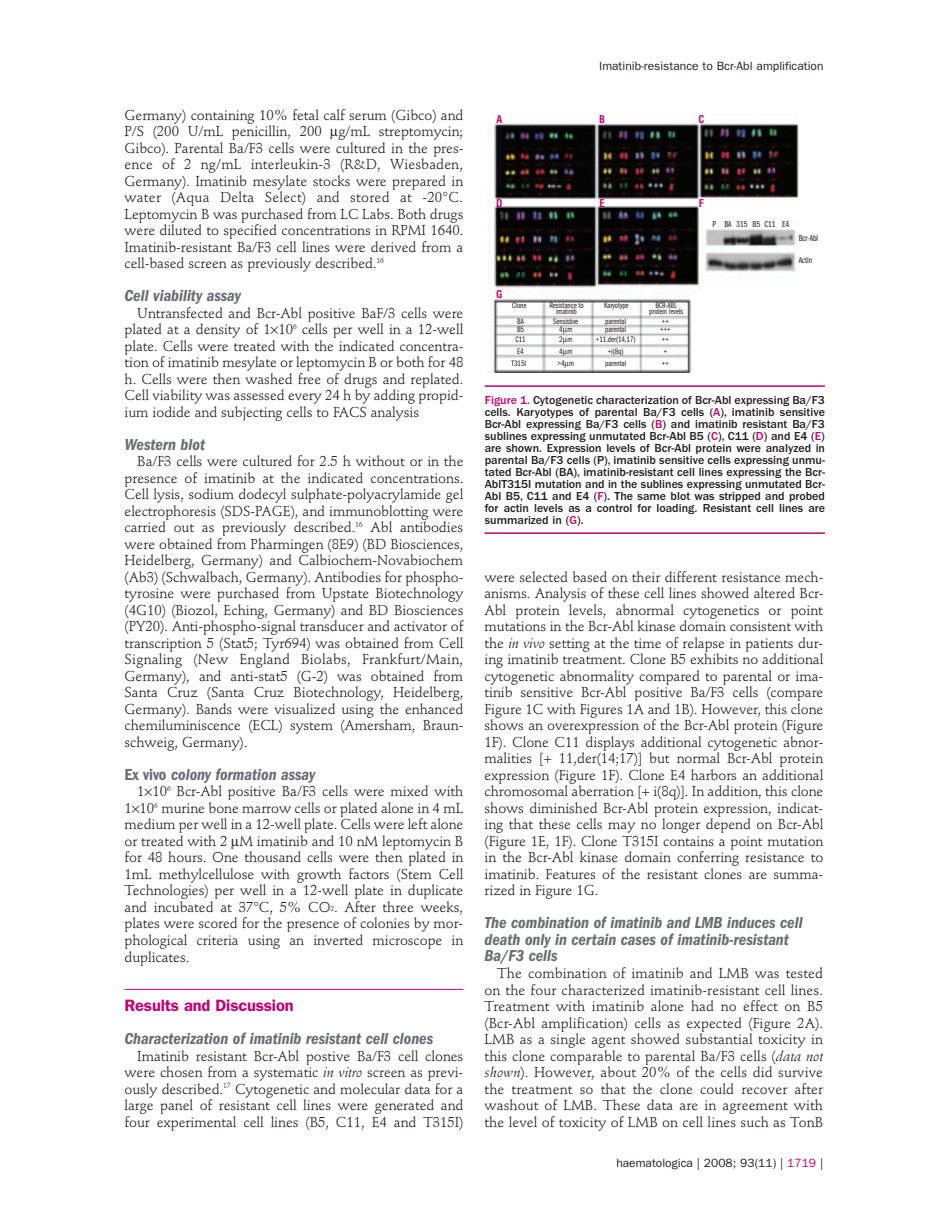
<style>
.page{position:relative;width:927px;height:1225px;background:#fff}
.page>*{position:absolute;margin:0;border:0;box-sizing:border-box;transform-origin:0 0}
.t1{font:italic 600 condensed 16.5px/16.5px "Franklin Gothic";color:#6c6d70}
.t2{font:600 16.5px "Franklin Gothic";letter-spacing:-.01em;color:#c30175}
.t3{font:14.25px/16.5px "Stempel Schneidler";letter-spacing:-.005em;color:#231f20;text-align:justify}
.t4{font:500 12px/12px "Franklin Gothic";color:#231f20;text-align:justify}
.t5{font:12px "Franklin Gothic";color:#231f20}
.t6{font:700 condensed 10.5px "Helvetica";color:#c30175}
.t7{font:9px "Franklin Gothic Book Cmpr";letter-spacing:-.01em;color:#231f20}
.t8{font:8.25px "Franklin Gothic Book Cmpr";letter-spacing:-.01em;color:#231f20}
.s1{font-style:normal}
.s2{font-size:7.2px}
.s3{font-style:italic}
.s4{color:#c30175}
</style>
<div class="page">
<hr style="left:125px;top:989px;width:338px;height:1px;background:#c30175">
<img style="left:489px;top:123px;width:310px;height:249px">
<hr style="left:485px;top:385px;width:340px;height:2px;background:#c30175">
<hr style="left:485px;top:532px;width:340px;height:2px;background:#c30175">
<svg style="left:563px;top:328px;width:4px;height:15px"></svg>
<svg style="left:563px;top:349px;width:4px;height:6px"></svg>
<svg style="left:565px;top:361px;width:4px;height:6px"></svg>
<p class="t3" style="left:125px;top:108px;width:340px">Germany) containing 10% fetal calf serum (Gibco) and P/S (200 U/mL penicillin, 200 g/mL streptomycin; Gibco). Parental Ba/F3 cells were cultured in the pres&shy;ence of 2 ng/mL interleukin-3 (R&amp;D, Wiesbaden, Germany). Imatinib mesylate stocks were prepared in water (Aqua Delta Select) and stored at -20°C.<br>Leptomycin B was purchased from LC Labs. Both drugs were diluted to specified concentrations in RPMI 1640.<br>Imatinib-resistant Ba/F3 cell lines were derived from a cell-based screen as previously described.<sup>16</sup></p>
<p class="t1" style="left:125px;top:289px;width:118px">Cell viability assay</p>
<p class="t3" style="left:125px;top:306px;width:340px;text-indent:13px">Untransfected and Bcr-Abl positive BaF/3 cells were plated at a density of 1 10<sup>6</sup> cells per well in a 12-well plate. Cells were treated with the indicated concentra&shy;tion of imatinib mesylate or leptomycin B or both for 48 h. Cells were then washed free of drugs and replated.<br>Cell viability was assessed every 24 h by adding propid&shy;ium iodide and subjecting cells to FACS analysis</p>
<p class="t1" style="left:125px;top:437px;width:82px">Western blot</p>
<p class="t3" style="left:125px;top:454px;width:340px;text-indent:13px">Ba/F3 cells were cultured for 2.5 h without or in the presence of imatinib at the indicated concentrations.<br>Cell lysis, sodium dodecyl sulphate-polyacrylamide gel electrophoresis (SDS-PAGE), and immunoblotting were carried out as previously described.<sup>16</sup> Abl antibodies were obtained from Pharmingen (8E9) (BD Biosciences, Heidelberg, Germany) and Calbiochem-Novabiochem (Ab3) (Schwalbach, Germany). Antibodies for phospho&shy;tyrosine were purchased from Upstate Biotechnology (4G10) (Biozol, Eching, Germany) and BD Biosciences (PY20). Anti-phospho-signal transducer and activator of transcription 5 (Stat5; Tyr694) was obtained from Cell Signaling (New England Biolabs, Frankfurt/Main, Germany), and anti-stat5 (G-2) was obtained from Santa Cruz (Santa Cruz Biotechnology, Heidelberg, Germany). Bands were visualized using the enhanced chemiluminiscence (ECL) system (Amersham, Braun&shy;schweig, Germany).</p>
<p class="t1" style="left:125px;top:767px;width:192px"><span class="s1">Ex vivo</span> colony formation assay</p>
<p class="t3" style="left:125px;top:784px;width:340px;text-indent:13px">1 10<sup>6</sup> Bcr-Abl positive Ba/F3 cells were mixed with 1 10<sup>6</sup> murine bone marrow cells or plated alone in 4 mL medium per well in a 12-well plate. Cells were left alone or treated with 2 M imatinib and 10 nM leptomycin B for 48 hours. One thousand cells were then plated in 1mL methylcellulose with growth factors (Stem Cell Technologies) per well in a 12-well plate in duplicate and incubated at 37°C, 5% CO<span class="s2">2</span>. After three weeks, plates were scored for the presence of colonies by mor&shy;phological criteria using an inverted microscope in duplicates.</p>
<p class="t2" style="left:125px;top:999px;width:171px">Results and Discussion</p>
<p class="t1" style="left:125px;top:1031px;width:310px">Characterization of imatinib resistant cell clones</p>
<p class="t3" style="left:125px;top:1048px;width:340px;text-indent:13px">Imatinib resistant Bcr-Abl postive Ba/F3 cell clones were chosen from a systematic <span class="s3">in vitro</span> screen as previ&shy;ously described.<sup>17</sup> Cytogenetic and molecular data for a large panel of resistant cell lines were generated and four experimental cell lines (B5, C11, E4 and T315I)</p>
<p class="t5" style="left:599px;top:62px;width:226px">Imatinib-resistance to Bcr-Abl amplification</p>
<p class="t6" style="left:496px;top:115px;width:7px">A</p>
<p class="t6" style="left:599px;top:115px;width:7px">B</p>
<p class="t6" style="left:699px;top:115px;width:7px">C</p>
<p class="t6" style="left:496px;top:199px;width:8px">D</p>
<p class="t6" style="left:600px;top:199px;width:7px">E</p>
<p class="t6" style="left:699px;top:199px;width:7px">F</p>
<p class="t7" style="left:713px;top:221px;width:78px">P BA 315 B5 C11 E4</p>
<p class="t7" style="left:799px;top:235px;width:21px">Bcr-Abl</p>
<p class="t7" style="left:799px;top:257px;width:15px">Actin</p>
<p class="t6" style="left:496px;top:290px;width:8px">G</p>
<p class="t8" style="left:512px;top:303px;width:16px">Clone</p>
<p class="t8" style="left:549px;top:303px;width:36px">Resistance to</p>
<p class="t8" style="left:604px;top:303px;width:26px">Karyotype</p>
<p class="t8" style="left:655px;top:303px;width:23px">BCR-ABL</p>
<p class="t8" style="left:556px;top:309px;width:22px">imatinib</p>
<p class="t8" style="left:649px;top:309px;width:36px">protein levels</p>
<p class="t8" style="left:517px;top:319px;width:8px">BA</p>
<p class="t8" style="left:553px;top:319px;width:27px">Sensistive</p>
<p class="t8" style="left:605px;top:319px;width:23px">parental</p>
<p class="t8" style="left:662px;top:319px;width:8px">++</p>
<p class="t8" style="left:517px;top:326px;width:8px">B5</p>
<p class="t8" style="left:559px;top:326px;width:15px">4 m</p>
<p class="t8" style="left:605px;top:326px;width:23px">parental</p>
<p class="t8" style="left:660px;top:326px;width:12px">+++</p>
<p class="t8" style="left:515px;top:336px;width:12px">C11</p>
<p class="t8" style="left:559px;top:336px;width:15px">2 m</p>
<p class="t8" style="left:596px;top:336px;width:41px">+11.der(14,17)</p>
<p class="t8" style="left:662px;top:336px;width:8px">++</p>
<p class="t8" style="left:517px;top:348px;width:8px">E4</p>
<p class="t8" style="left:559px;top:348px;width:15px">4 m</p>
<p class="t8" style="left:608px;top:348px;width:17px">+i(8q)</p>
<p class="t8" style="left:664px;top:348px;width:5px">+</p>
<p class="t8" style="left:512px;top:360px;width:16px">T315I</p>
<p class="t8" style="left:558px;top:360px;width:18px">&gt;4 m</p>
<p class="t8" style="left:605px;top:360px;width:23px">parental</p>
<p class="t8" style="left:662px;top:360px;width:8px">++</p>
<p class="t4" style="left:485px;top:395px;width:342px"><span class="s4">Figure 1.</span> Cytogenetic characterization of Bcr-Abl expressing Ba/F3 cells. Karyotypes of parental Ba/F3 cells (<span class="s4">A</span>), imatinib sensitive Bcr-Abl expressing Ba/F3 cells (<span class="s4">B</span>) and imatinib resistant Ba/F3 sublines expressing unmutated Bcr-Abl B5 (<span class="s4">C</span>), C11 (<span class="s4">D</span>) and E4 (<span class="s4">E</span>) are shown. Expression levels of Bcr-Abl protein were analyzed in parental Ba/F3 cells (P), imatinib sensitive cells expressing unmu&shy;tated Bcr-Abl (BA), imatinib-resistant cell lines expressing the Bcr-AblT315I mutation and in the sublines expressing unmutated Bcr-Abl B5, C11 and E4 (<span class="s4">F</span>). The same blot was stripped and probed for actin levels as a control for loading. Resistant cell lines are summarized in (<span class="s4">G</span>).</p>
<p class="t3" style="left:484px;top:570px;width:340px">were selected based on their different resistance mech&shy;anisms. Analysis of these cell lines showed altered Bcr-Abl protein levels, abnormal cytogenetics or point mutations in the Bcr-Abl kinase domain consistent with the <span class="s3">in vivo</span> setting at the time of relapse in patients dur&shy;ing imatinib treatment. Clone B5 exhibits no additional cytogenetic abnormality compared to parental or ima&shy;tinib sensitive Bcr-Abl positive Ba/F3 cells (compare Figure 1C with Figures 1A and 1B). However, this clone shows an overexpression of the Bcr-Abl protein (Figure 1F). Clone C11 displays additional cytogenetic abnor&shy;malities [+ 11,der(14;17)] but normal Bcr-Abl protein expression (Figure 1F). Clone E4 harbors an additional chromosomal aberration [+ i(8q)]. In addition, this clone shows diminished Bcr-Abl protein expression, indicat&shy;ing that these cells may no longer depend on Bcr-Abl (Figure 1E, 1F). Clone T315I contains a point mutation in the Bcr-Abl kinase domain conferring resistance to imatinib. Features of the resistant clones are summa&shy;rized in Figure 1G.</p>
<p class="t1" style="left:484px;top:916px;width:320px">The combination of imatinib and LMB induces cell death only in certain cases of imatinib-resistant<br>Ba/F3 cells</p>
<p class="t3" style="left:484px;top:966px;width:340px;text-indent:13px">The combination of imatinib and LMB was tested on the four characterized imatinib-resistant cell lines.<br>Treatment with imatinib alone had no effect on B5 (Bcr-Abl amplification) cells as expected (Figure 2A).<br>LMB as a single agent showed substantial toxicity in this clone comparable to parental Ba/F3 cells (<span class="s3">data not shown</span>). However, about 20% of the cells did survive the treatment so that the clone could recover after washout of LMB. These data are in agreement with the level of toxicity of LMB on cell lines such as TonB</p>
<p class="t5" style="left:616px;top:1159px;width:208px">haematologica | 2008; 93(11) | <span class="s4">1719</span> |</p>
</div>
